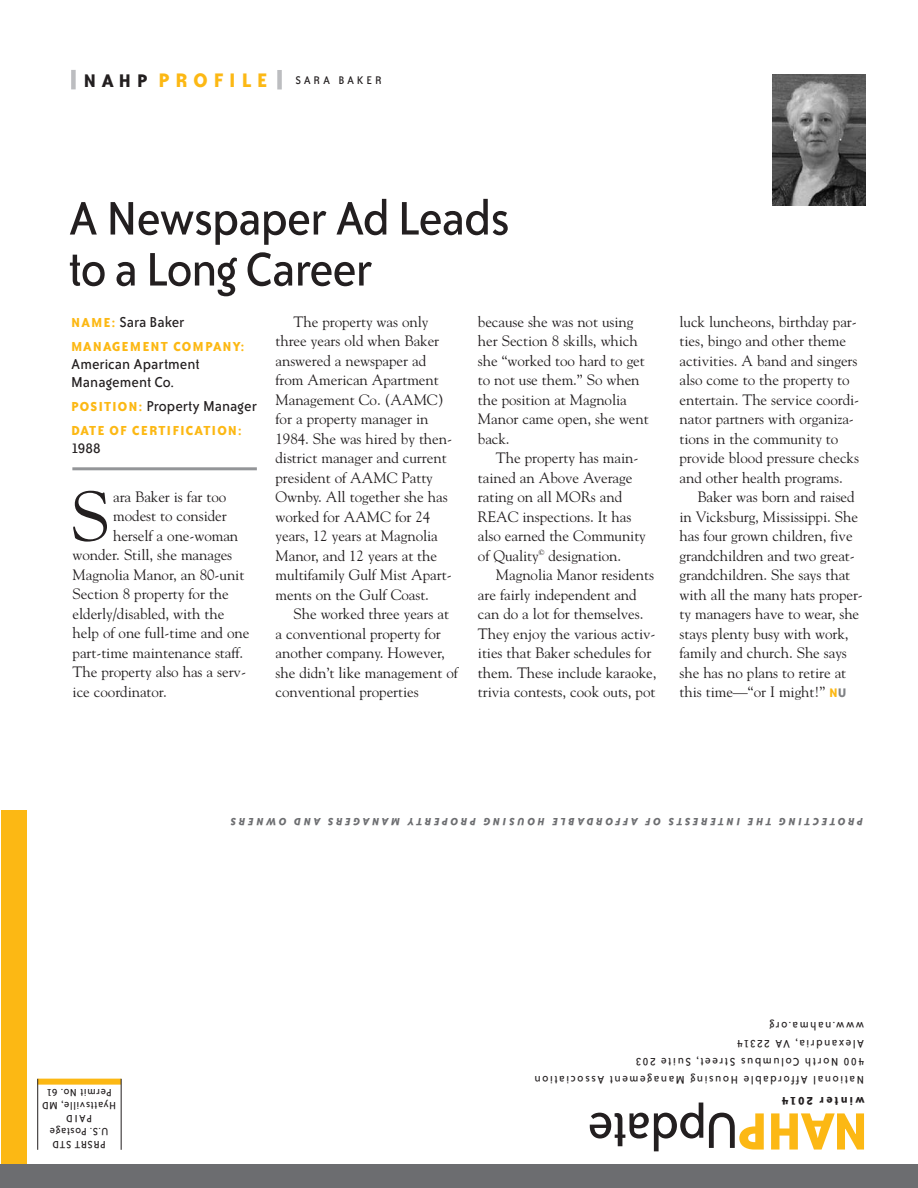
<style>
.page{position:relative;width:918px;height:1188px;background:#fff}
.page>*{position:absolute;margin:0;border:0;box-sizing:border-box;transform-origin:0 0}
.t1{font:70.35px "Goudy";color:#231f20}
.t2{font:57.45px "Bailey Sans ITC";letter-spacing:-.025em;color:#231f20}
.t3{font:54px/51px "Bailey Sans ITC";letter-spacing:-.025em;color:#231f20}
.t4{font:16.5px/18px "Bailey Sans ITC";color:#231f20}
.t5{font:15px/19.5px "Goudy";letter-spacing:-.005em;color:#231f20}
.t6{font:700 15px "Bailey Sans ITC";letter-spacing:.075em;color:#fcb814}
.t7{font:700 13.35px "Bailey Sans ITC";letter-spacing:.155em;color:#231f20}
.t8{font:12.75px/18px "Bailey Sans ITC";letter-spacing:.115em;color:#231f20}
.t9{font:12.75px "Bailey Sans ITC";letter-spacing:.205em;color:#231f20}
.t10{font:italic 700 12px "Bailey Sans ITC";letter-spacing:.215em;color:#6c6d70}
.t11{font:12px/13px "Bailey Sans ITC";letter-spacing:.045em;color:#231f20;text-align:center}
.s1{font-weight:700;font-size:21px}
.s2{font-weight:700;font-size:22.5px;color:#fcb814}
.s3{font-weight:700;font-size:15px;color:#fcb814}
.s4{font-family:"Bailey Sans ITC";font-weight:700;font-size:14.25px;color:#fcb814}
.s5{font-family:"Bailey Sans ITC";font-weight:700;font-size:14.25px;color:#808285}
.s6{font-weight:700;font-size:60px;color:#fcb814}
</style>
<div class="page">
<div style="left:1px;top:810px;width:26px;height:378px;background:#fcb814"></div>
<div style="left:0;top:1164px;width:918px;height:24px;background:#6c6d70"></div>
<div style="left:71px;top:70px;width:5px;height:19px;background:#bcbdc0"></div>
<div style="left:277px;top:70px;width:5px;height:19px;background:#bcbdc0"></div>
<hr style="left:72px;top:467px;width:185px;height:3px;background:#939598">
<div style="left:38px;top:1079px;width:83px;height:6px;background:#fcb814"></div>
<hr style="left:37px;top:1079px;width:1px;height:71px;background:#231f20">
<hr style="left:121px;top:1079px;width:1px;height:71px;background:#231f20">
<img style="left:772px;top:74px;width:93px;height:131px">
<p class="t9" style="left:84px;top:76px;width:300px"><span class="s1">NAHP</span> <span class="s2">PROFILE</span> SARA BAKER</p>
<h3 class="t3" style="left:68px;top:196px;width:444px">A Newspaper Ad Leads to a Long Career</h3>
<p class="t4" style="left:71px;top:314px;width:115px"><span class="s3">NAME:</span> Sara Baker</p>
<p class="t6" style="left:71px;top:341px;width:175px">MANAGEMENT COMPANY:</p>
<p class="t4" style="left:71px;top:356px;width:130px">American Apartment<br>Management Co.</p>
<p class="t4" style="left:71px;top:398px;width:188px"><span class="s3">POSITION:</span> Property Manager</p>
<p class="t6" style="left:71px;top:425px;width:172px">DATE OF CERTIFICATION:</p>
<p class="t4" style="left:71px;top:440px;width:31px">1988</p>
<h1 class="t1" style="left:71px;top:475px;width:41px">S</h1>
<p class="t5" style="left:113px;top:487px;width:115px">ara Baker is far too</p>
<p class="t5" style="left:113px;top:506px;width:115px">modest to consider</p>
<p class="t5" style="left:113px;top:526px;width:127px">herself a one-woman</p>
<p class="t5" style="left:73px;top:545px;width:161px">wonder. Still, she manages</p>
<p class="t5" style="left:73px;top:565px;width:173px">Magnolia Manor, an 80-unit</p>
<p class="t5" style="left:73px;top:584px;width:158px">Section 8 property for the</p>
<p class="t5" style="left:73px;top:604px;width:153px">elderly/disabled, with the</p>
<p class="t5" style="left:73px;top:623px;width:178px">help of one full-time and one</p>
<p class="t5" style="left:73px;top:643px;width:172px">part-time maintenance staff.</p>
<p class="t5" style="left:73px;top:662px;width:175px">The property also has a serv-</p>
<p class="t5" style="left:73px;top:682px;width:96px">ice coordinator.</p>
<p class="t5" style="left:276px;top:312px;width:178px;text-indent:18px">The property was only three years old when Baker answered a newspaper ad from American Apartment<br>Management Co. (AAMC) for a property manager in<br>1984. She was hired by then&shy;district manager and current president of AAMC Patty<br>Ownby. All together she has worked for AAMC for 24 years, 12 years at Magnolia<br>Manor, and 12 years at the multifamily Gulf Mist Apart&shy;ments on the Gulf Coast.</p>
<p class="t5" style="left:276px;top:605px;width:184px;text-indent:18px">She worked three years at a conventional property for another company. However, she didn’t like management of conventional properties</p>
<p class="t5" style="left:478px;top:312px;width:172px">because she was not using her Section 8 skills, which she “worked too hard to get to not use them.” So when the position at Magnolia<br>Manor came open, she went back.</p>
<p class="t5" style="left:478px;top:448px;width:170px;text-indent:18px">The property has main&shy;tained an Above Average rating on all MORs and<br>REAC inspections. It has also earned the Community of Quality<sup>©</sup> designation.</p>
<p class="t5" style="left:478px;top:565px;width:180px;text-indent:18px">Magnolia Manor residents are fairly independent and can do a lot for themselves.<br>They enjoy the various activ&shy;ities that Baker schedules for them. These include karaoke, trivia contests, cook outs, pot</p>
<p class="t5" style="left:680px;top:312px;width:181px">luck luncheons, birthday par&shy;ties, bingo and other theme activities. A band and singers also come to the property to entertain. The service coordi&shy;nator partners with organiza&shy;tions in the community to provide blood pressure checks and other health programs.</p>
<p class="t5" style="left:680px;top:487px;width:185px;text-indent:18px">Baker was born and raised in Vicksburg, Mississippi. She has four grown children, five grandchildren and two great&shy;grandchildren. She says that with all the many hats proper&shy;ty managers have to wear, she stays plenty busy with work, family and church. She says she has no plans to retire at this time—“or I might!” <span class="s4">N</span><span class="s5">U</span></p>
<p class="t10" style="left:863px;top:826px;width:634px;rotate:-180deg">PROTECTING THE INTERESTS OF AFFORDABLE HOUSING PROPERTY MANAGERS AND OWNERS</p>
<p class="t11" style="left:116px;top:1151px;width:75px;rotate:-180deg">PRSRT STD<br>U.S. Postage<br>PAID<br>Hyattsville, MD<br>Permit No. 61</p>
<p class="t8" style="left:864px;top:1088px;width:331px;rotate:-180deg">National Affordable Housing Management Association<br>400 North Columbus Street, Suite 203<br>Alexandria, VA 22314<br>www.nahma.org</p>
<p class="t7" style="left:865px;top:1105px;width:84px;rotate:-180deg">winter 2014</p>
<h2 class="t2" style="left:869px;top:1151px;width:283px;rotate:-180deg"><span class="s6">NAHP</span>Update</h2>
</div>
